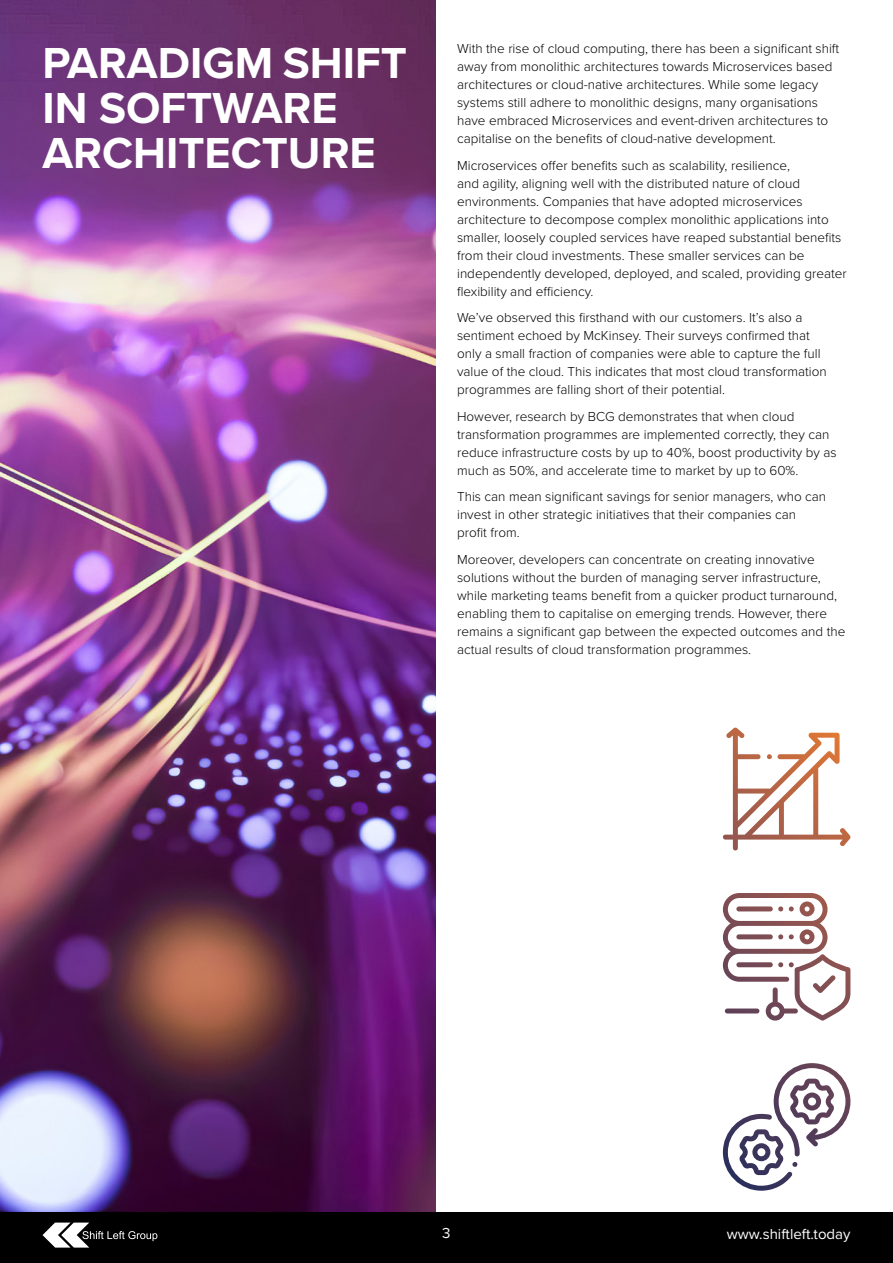
<style>
.page{position:relative;width:893px;height:1263px;background:#fff}
.page>*{position:absolute;margin:0;border:0;box-sizing:border-box;transform-origin:0 0}
.t1{font:700 45px/45px "Proxima Nova";color:#fff}
.t2{font:15px "Proxima Nova";color:#fff}
.t3{font:300 13.5px/18px "Proxima Nova";color:#000}
</style>
<div class="page">
<div style="left:0;top:1212px;width:893px;height:51px;background:#000"></div>
<svg style="left:43px;top:1222px;width:114px;height:25px"></svg>
<img style="left:0;top:0;width:436px;height:1212px">
<svg style="left:723px;top:728px;width:128px;height:254px"></svg>
<h1 class="t1" style="left:43px;top:40px;width:366px">PARADIGM SHIFT<br>IN SOFTWARE<br>ARCHITECTURE</h1>
<p class="t3" style="left:457px;top:39px;width:384px">With the rise of cloud computing, there has been a significant shift away from monolithic architectures towards Microservices based architectures or cloud-native architectures. While some legacy systems still adhere to monolithic designs, many organisations have embraced Microservices and event-driven architectures to capitalise on the benefits of cloud-native development.</p>
<p class="t3" style="left:457px;top:155px;width:391px">Microservices offer benefits such as scalability, resilience,<br>and agility, aligning well with the distributed nature of cloud environments. Companies that have adopted microservices architecture to decompose complex monolithic applications into smaller, loosely coupled services have reaped substantial benefits from their cloud investments. These smaller services can be independently developed, deployed, and scaled, providing greater flexibility and efficiency.</p>
<p class="t3" style="left:457px;top:308px;width:371px">We’ve observed this firsthand with our customers. It’s also a sentiment echoed by McKinsey. Their surveys confirmed that only a small fraction of companies were able to capture the full value of the cloud. This indicates that most cloud transformation programmes are falling short of their potential.</p>
<p class="t3" style="left:457px;top:406px;width:381px">However, research by BCG demonstrates that when cloud transformation programmes are implemented correctly, they can reduce infrastructure costs by up to 40%, boost productivity by as much as 50%, and accelerate time to market by up to 60%.</p>
<p class="t3" style="left:457px;top:487px;width:371px">This can mean significant savings for senior managers, who can invest in other strategic initiatives that their companies can profit from.</p>
<p class="t3" style="left:457px;top:549px;width:390px">Moreover, developers can concentrate on creating innovative solutions without the burden of managing server infrastructure, while marketing teams benefit from a quicker product turnaround, enabling them to capitalise on emerging trends. However, there remains a significant gap between the expected outcomes and the actual results of cloud transformation programmes.</p>
<p class="t2" style="left:442px;top:1222px;width:10px">3</p>
<p class="t2" style="left:727px;top:1223px;width:125px">www.shiftleft.today</p>
</div>
